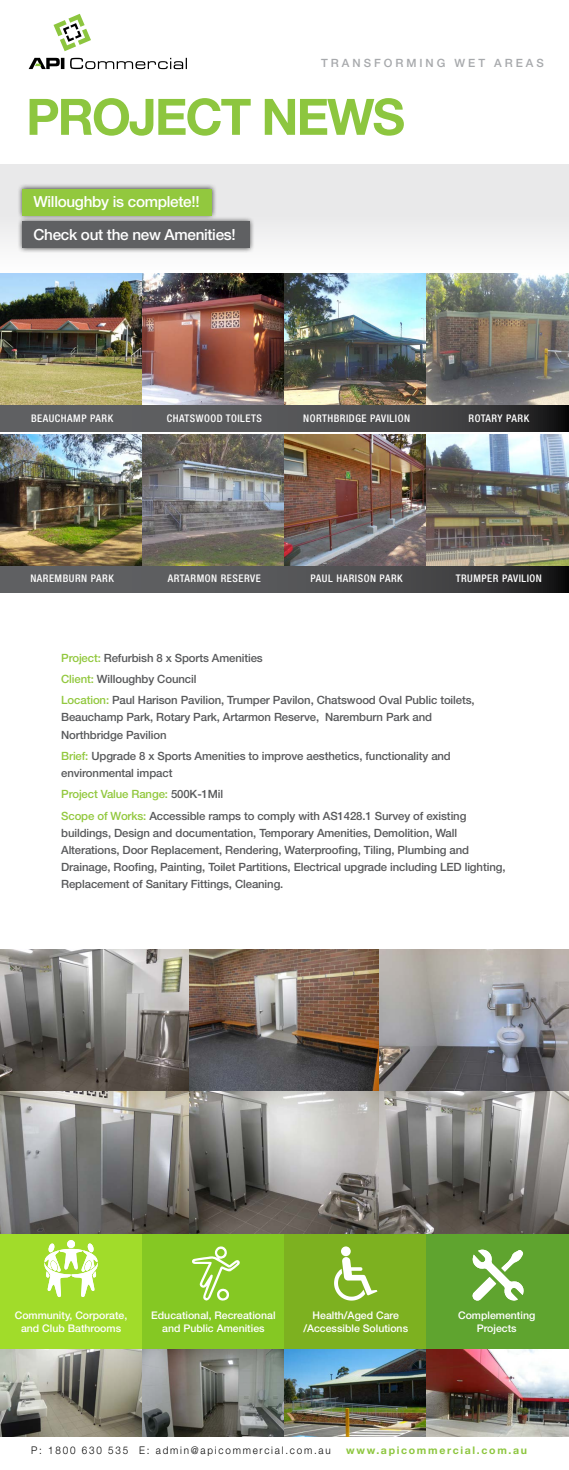
<style>
.page{position:relative;width:569px;height:1470px;background:#fff}
.page>*{position:absolute;margin:0;border:0;box-sizing:border-box;transform-origin:0 0}
.t1{font:700 50.23px "Helvetica Neue";letter-spacing:-.04em;color:#8dc63f}
.t2{font:500 15.31px/32.5px "Helvetica Neue";letter-spacing:-.02em;color:#fff}
.t3{font:500 11.38px/17.1px "Helvetica Neue";letter-spacing:-.01em;color:#58595b}
.t4{font:500 11.38px "Helvetica Neue";letter-spacing:.26em;color:#a7a9ac}
.t5{font:500 10.5px/12.7px "Helvetica Neue";color:#fff;text-align:center}
.t6{font:500 condensed 10.5px "Helvetica Neue";letter-spacing:.05em;color:#fff}
.t7{font:300 10.5px "Helvetica Neue";letter-spacing:.18em;color:#000;scale:.94 1}
.t8{font:700 10.5px "Helvetica Neue";letter-spacing:.16em;color:#8dc63f}
.s1{color:#92c83e}
</style>
<div class="page">
<div style="left:0;top:164px;width:569px;height:109px;background:linear-gradient(to right,#f2f2f3,#eeeeef)"></div>
<img style="left:0;top:273px;width:569px;height:132px">
<img style="left:0;top:434px;width:569px;height:132px">
<div style="left:0;top:1233px;width:142px;height:116px;background:#a1dc2a"></div>
<div style="left:142px;top:1233px;width:142px;height:116px;background:#85c823"></div>
<div style="left:284px;top:1233px;width:143px;height:116px;background:#7db120"></div>
<div style="left:427px;top:1233px;width:142px;height:116px;background:#5fa42f"></div>
<img style="left:0;top:1349px;width:569px;height:86px">
<svg style="left:53px;top:14px;width:38px;height:37px"></svg>
<svg style="left:29px;top:58px;width:158px;height:11px"></svg>
<div style="left:17px;top:184px;width:238px;height:69px;background:#000;opacity:.75"></div>
<div style="left:22px;top:189px;width:190px;height:26px;background:#92c83e"></div>
<div style="left:22px;top:221px;width:228px;height:27px;background:#5f6062"></div>
<svg style="left:67px;top:1239px;width:8px;height:9px"></svg>
<svg style="left:44px;top:1242px;width:54px;height:55px"></svg>
<svg style="left:334px;top:1256px;width:43px;height:44px"></svg>
<div style="left:341px;top:1246px;width:10px;height:10px;background:#fff;border-radius:50%"></div>
<svg style="left:472px;top:1249px;width:52px;height:52px"></svg>
<svg style="left:192px;top:1246px;width:48px;height:55px"></svg>
<img style="left:0;top:949px;width:569px;height:284px">
<svg style="left:0;top:405px;width:569px;height:26px;background:#4d4e50"></svg>
<svg style="left:0;top:566px;width:569px;height:26px;background:#4d4e50"></svg>
<p class="t4" style="left:321px;top:56px;width:224px">TRANSFORMING WET AREAS</p>
<h1 class="t1" style="left:26px;top:86px;width:380px">PROJECT NEWS</h1>
<h2 class="t2" style="left:33px;top:186px;width:204px">Willoughby is complete!!<br>Check out the new Amenities!</h2>
<p class="t6" style="left:31px;top:411px;width:84px">BEAUCHAMP PARK</p>
<p class="t6" style="left:167px;top:411px;width:97px">CHATSWOOD TOILETS</p>
<p class="t6" style="left:303px;top:411px;width:108px">NORTHBRIDGE PAVILION</p>
<p class="t6" style="left:468px;top:411px;width:62px">ROTARY PARK</p>
<p class="t6" style="left:30px;top:572px;width:85px">NAREMBURN PARK</p>
<p class="t6" style="left:168px;top:572px;width:95px">ARTARMON RESERVE</p>
<p class="t6" style="left:310px;top:572px;width:94px">PAUL HARISON PARK</p>
<p class="t6" style="left:455px;top:572px;width:88px">TRUMPER PAVILION</p>
<p class="t3" style="left:61px;top:646px;width:415px;line-height:21.4px"><span class="s1">Project:</span> Refurbish 8 x Sports Amenities<br><span class="s1">Client:</span> Willoughby Council<br><span class="s1">Location:</span> Paul Harison Pavilion, Trumper Pavilon, Chatswood Oval Public toilets,</p>
<p class="t3" style="left:61px;top:708px;width:372px">Beauchamp Park, Rotary Park, Artarmon Reserve, Naremburn Park and<br>Northbridge Pavilion</p>
<p class="t3" style="left:61px;top:747px;width:391px"><span class="s1">Brief:</span> Upgrade 8 x Sports Amenities to improve aesthetics, functionality and environmental impact</p>
<p class="t3" style="left:61px;top:783px;width:407px;line-height:21.4px"><span class="s1">Project Value Range:</span> 500K-1Mil<br><span class="s1">Scope of Works:</span> Accessible ramps to comply with AS1428.1 Survey of existing</p>
<p class="t3" style="left:61px;top:824px;width:446px">buildings, Design and documentation, Temporary Amenities, Demolition, Wall Alterations, Door Replacement, Rendering, Waterproofing, Tiling, Plumbing and Drainage, Roofing, Painting, Toilet Partitions, Electrical upgrade including LED lighting, Replacement of Sanitary Fittings, Cleaning.</p>
<p class="t5" style="left:15px;top:1309px;width:114px">Community, Corporate, and Club Bathrooms</p>
<p class="t5" style="left:151px;top:1309px;width:126px">Educational, Recreational and Public Amenities</p>
<p class="t5" style="left:303px;top:1309px;width:106px">Health/Aged Care /Accessible Solutions</p>
<p class="t5" style="left:458px;top:1309px;width:79px">Complementing<br>Projects</p>
<p class="t7" style="left:31px;top:1443px;width:320px">P: 1800 630 535 E: admin@apicommercial.com.au</p>
<p class="t8" style="left:346px;top:1443px;width:182px">www.apicommercial.com.au</p>
</div>
